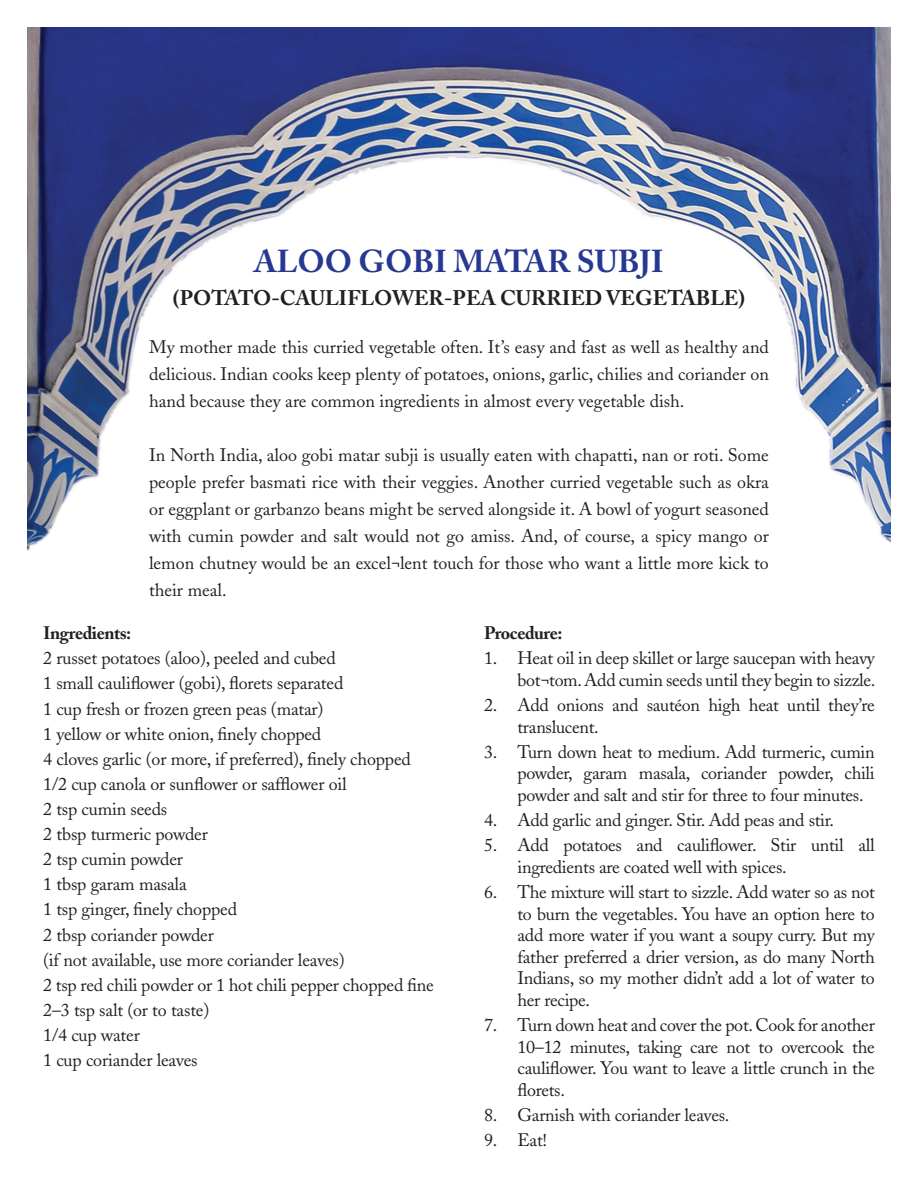
<style>
.page{position:relative;width:918px;height:1188px;background:#fff}
.page>*{position:absolute;margin:0;border:0;box-sizing:border-box;transform-origin:0 0}
.Headline{font:700 31.5px "Adobe Caslon";color:#263890}
.Headline-2{font:700 21px "Adobe Caslon";color:#231f20}
.Body_Text{font:18px/21.6px "Adobe Caslon";letter-spacing:-.01em;color:#231f20;text-align:justify}
.Body_Text-2{font:700 18px "Adobe Caslon";letter-spacing:-.025em;color:#231f20}
</style>
<div class="page">
<img style="left:27px;top:27px;width:864px;height:524px">
<p class="Headline" style="left:254px;top:242px;width:411px">ALOO GOBI MATAR SUBJI</p>
<p class="Headline-2" style="left:173px;top:285px;width:574px">(POTATO-CAULIFLOWER-PEA CURRIED VEGETABLE)</p>
<p class="Body_Text" style="left:149px;top:333px;width:621px;line-height:27px">My mother made this curried vegetable often. It’s easy and fast as well as healthy and delicious. Indian cooks keep plenty of potatoes, onions, garlic, chilies and coriander on hand because they are common ingredients in almost every vegetable dish.</p>
<p class="Body_Text" style="left:149px;top:441px;width:622px;line-height:27px">In North India, aloo gobi matar subji is usually eaten with chapatti, nan or roti. Some people prefer basmati rice with their veggies. Another curried vegetable such as okra or eggplant or garbanzo beans might be served alongside it. A bowl of yogurt seasoned with cumin powder and salt would not go amiss. And, of course, a spicy mango or lemon chutney would be an excel¬lent touch for those who want a little more kick to their meal.</p>
<p class="Body_Text-2" style="left:43px;top:622px;width:90px">Ingredients:</p>
<p class="Body_Text" style="left:43px;top:648px;width:294px">2 russet potatoes (aloo), peeled and cubed</p>
<p class="Body_Text" style="left:43px;top:673px;width:302px">1 small cauliflower (gobi), florets separated</p>
<p class="Body_Text" style="left:43px;top:698px;width:282px">1 cup fresh or frozen green peas (matar)</p>
<p class="Body_Text" style="left:43px;top:723px;width:280px">1 yellow or white onion, finely chopped</p>
<p class="Body_Text" style="left:43px;top:748px;width:369px">4 cloves garlic (or more, if preferred), finely chopped</p>
<p class="Body_Text" style="left:43px;top:773px;width:305px">1/2 cup canola or sunflower or safflower oil</p>
<p class="Body_Text" style="left:43px;top:798px;width:126px">2 tsp cumin seeds</p>
<p class="Body_Text" style="left:43px;top:823px;width:166px">2 tbsp turmeric powder</p>
<p class="Body_Text" style="left:43px;top:849px;width:141px">2 tsp cumin powder</p>
<p class="Body_Text" style="left:43px;top:874px;width:145px">1 tbsp garam masala</p>
<p class="Body_Text" style="left:43px;top:899px;width:195px">1 tsp ginger, finely chopped</p>
<p class="Body_Text" style="left:43px;top:924px;width:172px">2 tbsp coriander powder</p>
<p class="Body_Text" style="left:43px;top:949px;width:303px">(if not available, use more coriander leaves)</p>
<p class="Body_Text" style="left:43px;top:974px;width:392px">2 tsp red chili powder or 1 hot chili pepper chopped fine</p>
<p class="Body_Text" style="left:43px;top:999px;width:168px">2–3 tsp salt (or to taste)</p>
<p class="Body_Text" style="left:43px;top:1024px;width:98px">1/4 cup water</p>
<p class="Body_Text" style="left:43px;top:1049px;width:156px">1 cup coriander leaves</p>
<p class="Body_Text-2" style="left:484px;top:622px;width:80px">Procedure:</p>
<p class="Body_Text" style="left:484px;top:648px;width:393px;text-align:right">1. Heat oil in deep skillet or large saucepan with heavy bot¬tom. Add cumin seeds until they begin to sizzle.</p>
<p class="Body_Text" style="left:518px;top:694px;width:359px;text-indent:-33px">2. Add onions and sautéon high heat until they’re translucent.</p>
<p class="Body_Text" style="left:518px;top:741px;width:359px;text-indent:-33px">3. Turn down heat to medium. Add turmeric, cumin powder, garam masala, coriander powder, chili powder and salt and stir for three to four minutes.</p>
<p class="Body_Text" style="left:484px;top:809px;width:351px">4. Add garlic and ginger. Stir. Add peas and stir.</p>
<p class="Body_Text" style="left:518px;top:835px;width:359px;text-indent:-33px">5. Add potatoes and cauliflower. Stir until all ingredients are coated well with spices.</p>
<p class="Body_Text" style="left:518px;top:881px;width:359px;text-indent:-33px">6. The mixture will start to sizzle. Add water so as not to burn the vegetables. You have an option here to add more water if you want a soupy curry. But my father preferred a drier version, as do many North Indians, so my mother didn’t add a lot of water to her recipe.</p>
<p class="Body_Text" style="left:518px;top:1014px;width:359px;text-indent:-33px">7. Turn down heat and cover the pot. Cook for another 10–12 minutes, taking care not to overcook the cauliflower. You want to leave a little crunch in the florets.</p>
<p class="Body_Text" style="left:484px;top:1104px;width:247px">8. Garnish with coriander leaves.</p>
<p class="Body_Text" style="left:484px;top:1129px;width:64px">9. Eat!</p>
</div>
